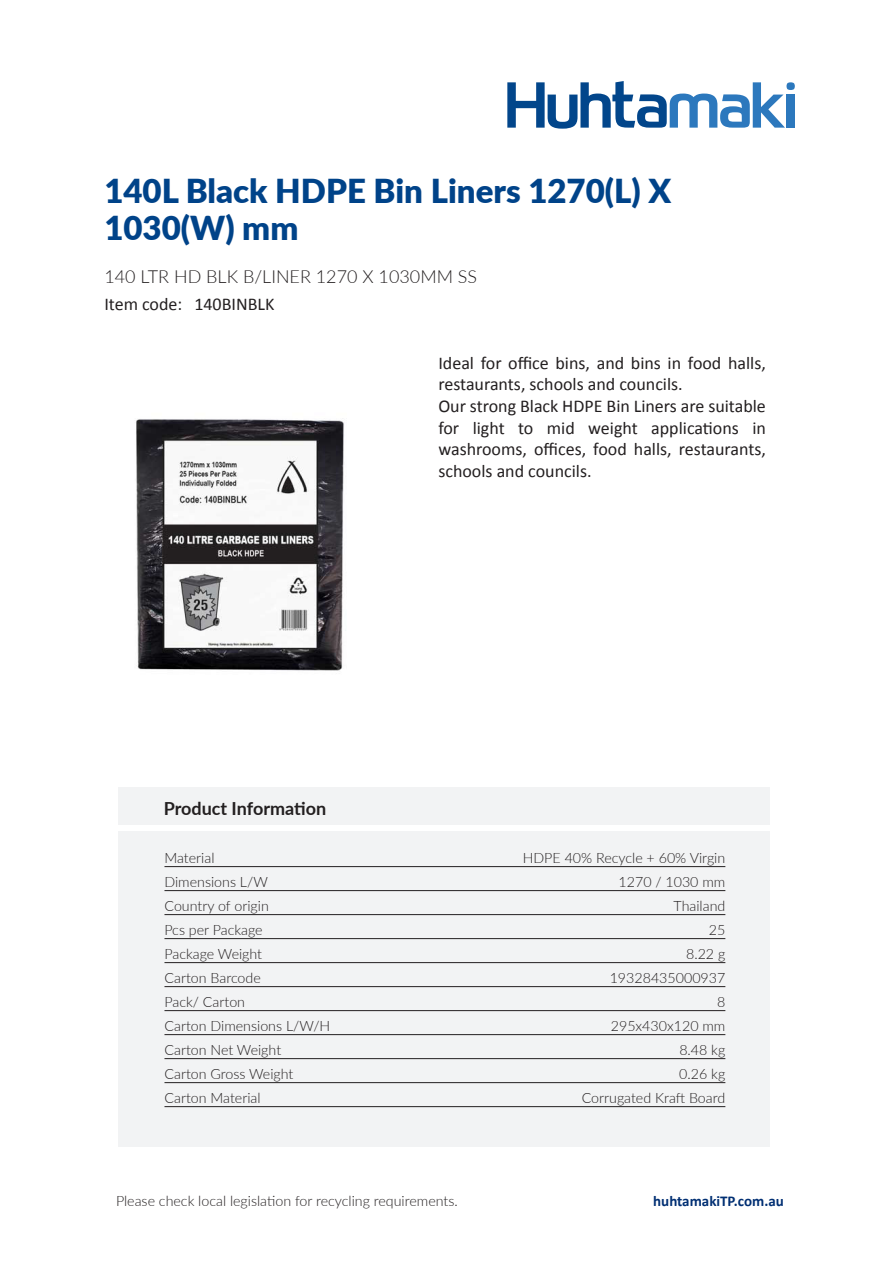
<style>
.page{position:relative;width:893px;height:1263px;background:#fff}
.page>*{position:absolute;margin:0;border:0;box-sizing:border-box;transform-origin:0 0}
.t1{font:900 33px/37.5px "Lato";color:#004389}
.t2{font:18px/21.6px "Calibri";color:#231f20}
.t3{font:300 18px "Lato";color:#231f20}
.t4{font:700 18px "Lato";color:#231f20}
.t5{font:700 15px "Calibri";color:#002f73}
.t6{font:300 14.25px "Lato";color:#231f20}
</style>
<div class="page">
<svg style="left:507px;top:81px;width:288px;height:48px"></svg>
<div style="left:118px;top:787px;width:652px;height:37px;background:#f2f3f4"></div>
<div style="left:118px;top:831px;width:652px;height:315px;background:#f2f3f4"></div>
<img style="left:136px;top:419px;width:208px;height:252px">
<hr style="left:164px;top:866px;width:561px;height:1px;background:#231f20">
<hr style="left:164px;top:890px;width:561px;height:1px;background:#231f20">
<hr style="left:164px;top:914px;width:561px;height:1px;background:#231f20">
<hr style="left:164px;top:938px;width:561px;height:1px;background:#231f20">
<hr style="left:164px;top:962px;width:561px;height:1px;background:#231f20">
<hr style="left:164px;top:986px;width:561px;height:1px;background:#231f20">
<hr style="left:164px;top:1010px;width:561px;height:1px;background:#231f20">
<hr style="left:164px;top:1034px;width:561px;height:1px;background:#231f20">
<hr style="left:164px;top:1058px;width:561px;height:1px;background:#231f20">
<hr style="left:164px;top:1082px;width:561px;height:1px;background:#231f20">
<hr style="left:164px;top:1106px;width:561px;height:1px;background:#231f20">
<h1 class="t1" style="left:104px;top:171px;width:568px">140L Black HDPE Bin Liners 1270(L) X<br>1030(W) mm</h1>
<p class="t3" style="left:104px;top:263px;width:374px">140 LTR HD BLK B/LINER 1270 X 1030MM SS</p>
<p class="t2" style="left:104px;top:293px;width:79px">Item code:</p>
<p class="t2" style="left:194px;top:293px;width:82px">140BINBLK</p>
<p class="t2" style="left:438px;top:351px;width:329px">Ideal for office bins, and bins in food halls, restaurants, schools and councils.<br>Our strong Black HDPE Bin Liners are suitable for light to mid weight applications in washrooms, offices, food halls, restaurants, schools and councils.</p>
<p class="t4" style="left:164px;top:795px;width:164px">Product Information</p>
<p class="t6" style="left:164px;top:848px;width:52px">Material</p>
<p class="t6" style="left:523px;top:848px;width:204px">HDPE 40% Recycle + 60% Virgin</p>
<p class="t6" style="left:164px;top:872px;width:105px">Dimensions L/W</p>
<p class="t6" style="left:618px;top:872px;width:108px">1270 / 1030 mm</p>
<p class="t6" style="left:164px;top:896px;width:106px">Country of origin</p>
<p class="t6" style="left:674px;top:896px;width:53px">Thailand</p>
<p class="t6" style="left:164px;top:920px;width:100px">Pcs per Package</p>
<p class="t6" style="left:709px;top:920px;width:18px">25</p>
<p class="t6" style="left:164px;top:944px;width:99px">Package Weight</p>
<p class="t6" style="left:686px;top:944px;width:41px">8.22 g</p>
<p class="t6" style="left:164px;top:968px;width:98px">Carton Barcode</p>
<p class="t6" style="left:610px;top:968px;width:117px">19328435000937</p>
<p class="t6" style="left:164px;top:992px;width:82px">Pack/ Carton</p>
<p class="t6" style="left:717px;top:992px;width:10px">8</p>
<p class="t6" style="left:164px;top:1016px;width:167px">Carton Dimensions L/W/H</p>
<p class="t6" style="left:611px;top:1016px;width:116px">295x430x120 mm</p>
<p class="t6" style="left:164px;top:1040px;width:118px">Carton Net Weight</p>
<p class="t6" style="left:679px;top:1040px;width:48px">8.48 kg</p>
<p class="t6" style="left:164px;top:1064px;width:130px">Carton Gross Weight</p>
<p class="t6" style="left:679px;top:1064px;width:48px">0.26 kg</p>
<p class="t6" style="left:164px;top:1088px;width:98px">Carton Material</p>
<p class="t6" style="left:582px;top:1088px;width:145px">Corrugated Kraft Board</p>
<p class="t6" style="left:116px;top:1190px;width:343px">Please check local legislation for recycling requirements.</p>
<p class="t5" style="left:653px;top:1190px;width:132px">huhtamakiTP.com.au</p>
</div>
